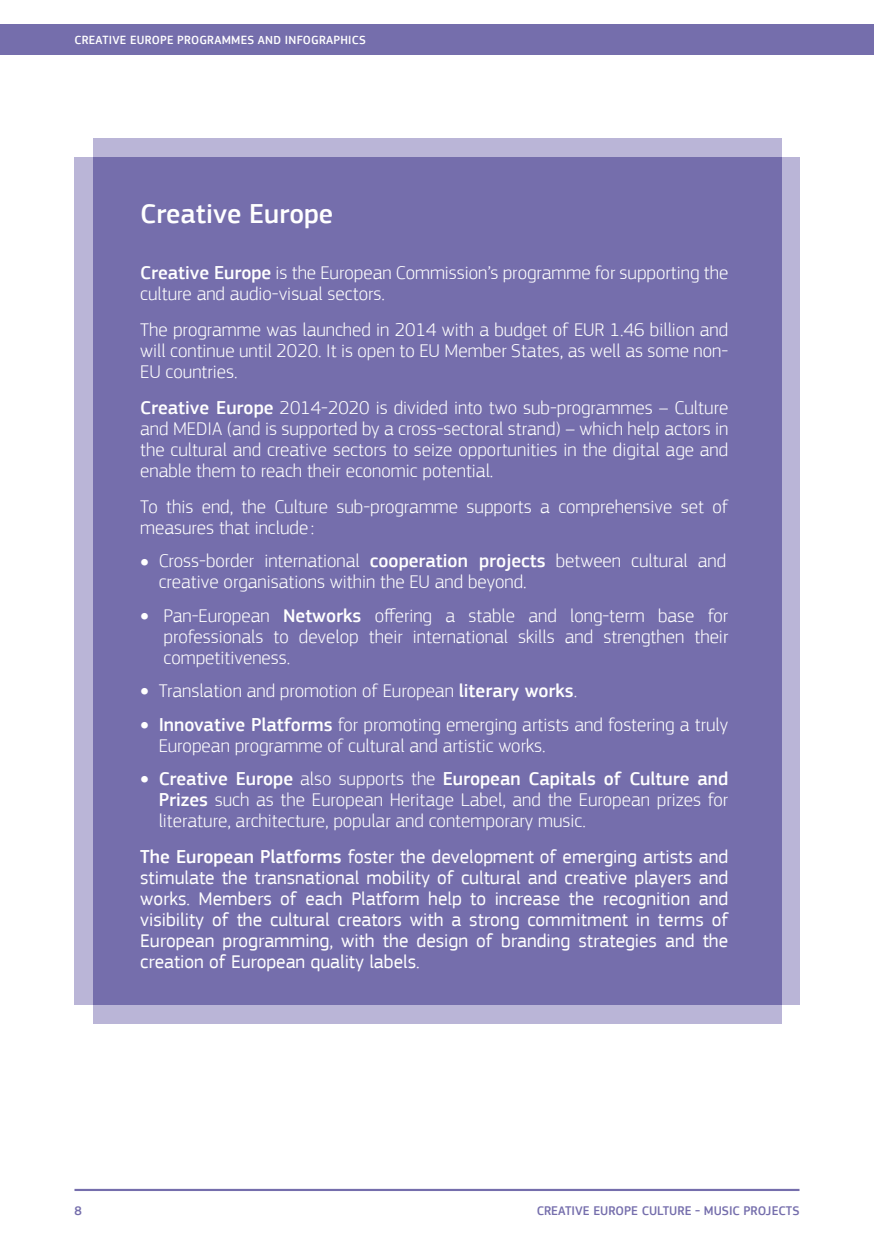
<style>
.page{position:relative;width:874px;height:1241px;background:#fff}
.page>*{position:absolute;margin:0;border:0;box-sizing:border-box;transform-origin:0 0}
.t1{font:500 28.18px "EC Square Sans Pro";color:#fff}
.t2{font:300 19.25px/21px "EC Square Sans Pro";color:#fff}
.t3{font:19.25px/21px "EC Square Sans Pro";color:#fff;text-align:justify}
.t4{font:500 12.95px "EC Square Sans Pro";color:#756eac}
.t5{font:500 12.25px "EC Square Sans Pro";letter-spacing:.02em;color:#fff}
.s1{font-weight:500}
.s2{font-weight:400;font-size:10.5px}
</style>
<div class="page">
<hr style="left:74px;top:1188px;width:725px;height:2px;background:#756eac">
<div style="left:0;top:25px;width:873px;height:30px;background:#756eac"></div>
<div style="left:93px;top:138px;width:688px;height:885px;background:#bab5d7"></div>
<div style="left:74px;top:158px;width:725px;height:846px;background:#bab5d7"></div>
<div style="left:93px;top:158px;width:688px;height:846px;background:#756eac"></div>
<p class="t5" style="left:75px;top:33px;width:292px">CREATIVE EUROPE PROGRAMMES AND INFOGRAPHICS</p>
<h1 class="t1" style="left:140px;top:197px;width:194px">Creative Europe</h1>
<p class="t2" style="left:140px;top:262px;width:589px"><span class="s1">Creative Europe</span> is the European Commission’s programme for supporting the culture and audio-visual sectors.</p>
<p class="t2" style="left:140px;top:319px;width:589px;text-align:justify">The programme was launched in 2014 with a budget of EUR 1.46 billion and will continue until 2020. It is open to EU Member States, as well as some non-EU countries.</p>
<p class="t2" style="left:140px;top:397px;width:589px;text-align:justify"><span class="s1">Creative Europe</span> 2014-2020 is divided into two sub-programmes – Culture and MEDIA (and is supported by a cross-sectoral strand) – which help actors in the cultural and creative sectors to seize opportunities in the digital age and enable them to reach their economic potential.</p>
<p class="t2" style="left:140px;top:496px;width:589px">To this end, the Culture sub-programme supports a comprehensive set of measures that include :</p>
<p class="t2" style="left:159px;top:550px;width:568px;text-indent:-18px"><span class="s2">●</span> Cross-border international <span class="s1">cooperation projects</span> between cultural and creative organisations within the EU and beyond.</p>
<p class="t2" style="left:163px;top:604px;width:566px;text-align:justify;text-indent:-23px"><span class="s2">●</span> Pan-European <span class="s1">Networks</span> offering a stable and long-term base for professionals to develop their international skills and strengthen their competitiveness.</p>
<p class="t2" style="left:140px;top:680px;width:438px"><span class="s2">●</span> Translation and promotion of European <span class="s1">literary works</span>.</p>
<p class="t2" style="left:159px;top:713px;width:571px;text-indent:-18px"><span class="s2">●</span> <span class="s1">Innovative Platforms</span> for promoting emerging artists and fostering a truly<br>European programme of cultural and artistic works.</p>
<p class="t2" style="left:159px;top:768px;width:571px;text-align:justify;text-indent:-18px"><span class="s2">●</span> <span class="s1">Creative Europe</span> also supports the <span class="s1">European Capitals of Culture and Prizes</span> such as the European Heritage Label, and the European prizes for literature, architecture, popular and contemporary music.</p>
<p class="t3" style="left:140px;top:846px;width:589px"><span class="s1">The European Platforms</span> foster the development of emerging artists and stimulate the transnational mobility of cultural and creative players and works. Members of each Platform help to increase the recognition and visibility of the cultural creators with a strong commitment in terms of European programming, with the design of branding strategies and the creation of European quality labels.</p>
<p class="t4" style="left:74px;top:1203px;width:9px">8</p>
<p class="t4" style="left:536px;top:1203px;width:264px">CREATIVE EUROPE CULTURE - MUSIC PROJECTS</p>
</div>
